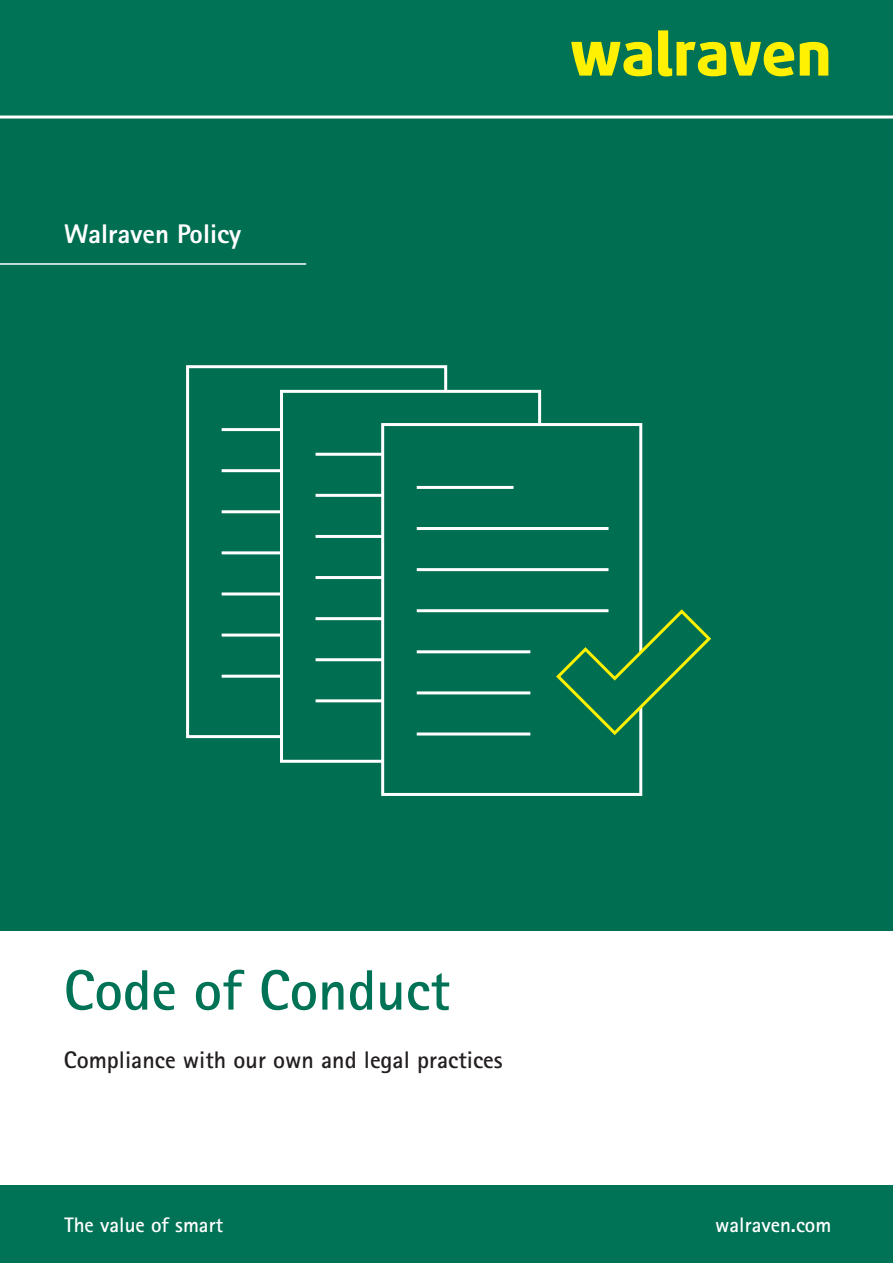
<style>
.page{position:relative;width:893px;height:1263px;background:#fff}
.page>*{position:absolute;margin:0;border:0;box-sizing:border-box;transform-origin:0 0}
.t1{font:700 57px "Rotis Sans Serif Std";color:#007255}
.t2{font:800 27px "Rotis Sans Serif Std";color:#fff}
.t3{font:700 24px "Rotis Sans Serif Std";color:#231f20}
.t4{font:700 21px "Rotis Sans Serif Std";color:#fff}
</style>
<div class="page">
<div style="left:0;top:115px;width:893px;height:821px;background:#006e51"></div>
<div style="left:0;top:932px;width:893px;height:257px;background:#fff"></div>
<div style="left:0;top:1185px;width:893px;height:78px;background:#007255"></div>
<div style="left:0;top:0;width:893px;height:117px;background:#007255"></div>
<svg style="left:800px;top:42px;width:28px;height:34px"></svg>
<svg style="left:658px;top:30px;width:136px;height:46px"></svg>
<svg style="left:571px;top:42px;width:81px;height:34px"></svg>
<hr style="left:0;top:115px;width:893px;height:3px;background:#fff">
<hr style="left:0;top:263px;width:306px;height:2px;background:#fff">
<div style="left:186px;top:365px;width:261px;height:373px;background:#006e51;border:3px solid #fff"></div>
<hr style="left:222px;top:428px;width:96px;height:3px;background:#fff">
<hr style="left:222px;top:469px;width:191px;height:3px;background:#fff">
<hr style="left:222px;top:510px;width:191px;height:3px;background:#fff">
<hr style="left:222px;top:551px;width:191px;height:3px;background:#fff">
<hr style="left:222px;top:592px;width:191px;height:3px;background:#fff">
<hr style="left:222px;top:634px;width:191px;height:3px;background:#fff">
<hr style="left:222px;top:675px;width:191px;height:3px;background:#fff">
<div style="left:280px;top:390px;width:261px;height:373px;background:#006e51;border:3px solid #fff"></div>
<hr style="left:316px;top:453px;width:96px;height:3px;background:#fff">
<hr style="left:316px;top:494px;width:191px;height:3px;background:#fff">
<hr style="left:316px;top:535px;width:191px;height:3px;background:#fff">
<hr style="left:316px;top:576px;width:191px;height:3px;background:#fff">
<hr style="left:316px;top:617px;width:191px;height:3px;background:#fff">
<hr style="left:316px;top:658px;width:191px;height:3px;background:#fff">
<hr style="left:316px;top:699px;width:191px;height:3px;background:#fff">
<div style="left:381px;top:423px;width:261px;height:373px;background:#006e51;border:3px solid #fff"></div>
<hr style="left:417px;top:486px;width:96px;height:3px;background:#fff">
<hr style="left:417px;top:527px;width:191px;height:3px;background:#fff">
<hr style="left:417px;top:568px;width:191px;height:3px;background:#fff">
<hr style="left:417px;top:609px;width:191px;height:3px;background:#fff">
<hr style="left:417px;top:650px;width:113px;height:3px;background:#fff">
<hr style="left:417px;top:691px;width:113px;height:3px;background:#fff">
<hr style="left:417px;top:732px;width:113px;height:3px;background:#fff">
<svg style="left:554px;top:607px;width:157px;height:130px"></svg>
<p class="t2" style="left:64px;top:217px;width:178px">Walraven Policy</p>
<h1 class="t1" style="left:64px;top:954px;width:388px">Code of Conduct</h1>
<p class="t3" style="left:64px;top:1045px;width:441px">Compliance with our own and legal practices</p>
<p class="t4" style="left:64px;top:1211px;width:160px">The value of smart</p>
<p class="t4" style="left:715px;top:1211px;width:118px">walraven.com</p>
</div>
